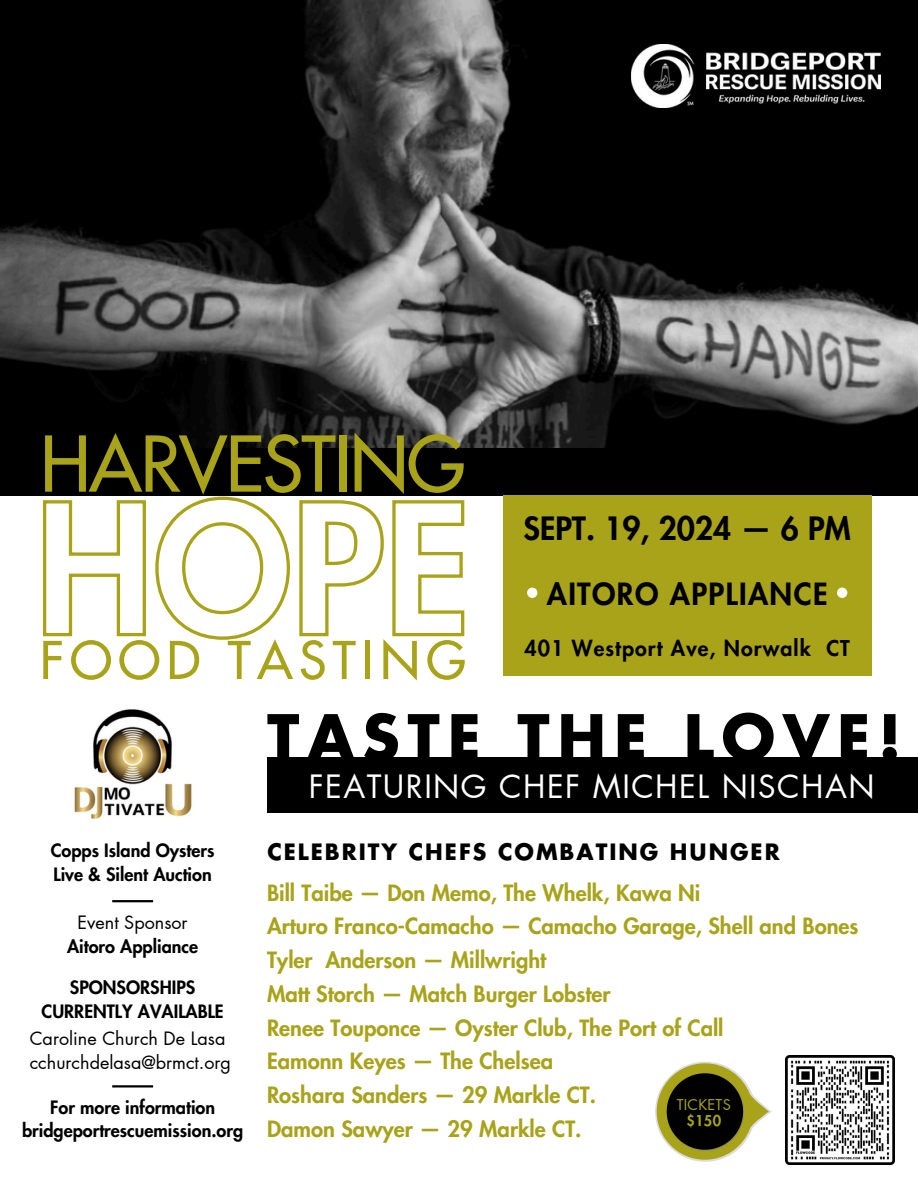
<style>
.page{position:relative;width:918px;height:1188px;background:#fff}
.page>*{position:absolute;margin:0;border:0;box-sizing:border-box;transform-origin:0 0}
.t1{font:500 74.7px "Futura LT Pro";letter-spacing:-.02em;color:#a8a319}
.t2{font:700 60.75px "Futura LT Pro";letter-spacing:.13em;color:#000}
.t3{font:500 50.55px "Futura LT Pro";letter-spacing:.125em;color:#a8a319}
.t4{font:31.35px "Futura LT Pro";letter-spacing:.045em;color:#fff}
.t5{font:800 31.35px "Futura LT Pro";color:#000}
.t6{font:800 29.85px "Futura LT Pro";letter-spacing:.045em;color:#000}
.t7{font:700 22.05px "Futura LT Pro";letter-spacing:.09em;color:#000}
.t8{font:800 21.9px "Futura LT Pro";color:#a8a319}
.t9{font:800 21.3px "Futura LT Pro";letter-spacing:.05em;color:#000}
.t10{font:800 18px "Futura LT Pro";color:#000}
.t11{font:18px/23.7px "Futura LT Pro";color:#000}
.t12{font:14.55px/16px "Futura LT Pro";letter-spacing:.02em;color:#a8a319;text-align:center}
.s1{font-weight:800}
</style>
<div class="page">
<div style="left:0;top:13px;width:918px;height:483px;background:#000"></div>
<img style="left:0;top:0;width:918px;height:448px">
<div style="left:267px;top:757px;width:651px;height:55px;background:#000"></div>
<div style="left:503px;top:496px;width:368px;height:180px;background:#a8a319"></div>
<div style="left:837px;top:588px;width:10px;height:10px;background:#fff;border-radius:50%"></div>
<div style="left:527px;top:588px;width:10px;height:10px;background:#fff;border-radius:50%"></div>
<svg style="left:655px;top:1062px;width:117px;height:100px"></svg>
<img style="left:74px;top:709px;width:118px;height:111px">
<hr style="left:112px;top:1085px;width:41px;height:3px;background:#000">
<img style="left:631px;top:45px;width:250px;height:63px">
<img style="left:785px;top:1055px;width:109px;height:109px">
<svg style="left:43px;top:496px;width:422px;height:144px"></svg>
<hr style="left:112px;top:900px;width:41px;height:2px;background:#000">
<p class="t1" style="left:40px;top:430px;width:426px">HARVESTING</p>
<p class="t3" style="left:40px;top:637px;width:428px">FOOD TASTING</p>
<p class="t5" style="left:524px;top:514px;width:329px">SEPT. 19, 2024 — 6 PM</p>
<p class="t6" style="left:547px;top:580px;width:282px">AITORO APPLIANCE</p>
<p class="t9" style="left:525px;top:638px;width:327px">401 Westport Ave, Norwalk CT</p>
<p class="t2" style="left:267px;top:710px;width:636px">TASTE THE LOVE!</p>
<p class="t10" style="left:51px;top:842px;width:165px">Copps Island Oysters</p>
<p class="t10" style="left:54px;top:866px;width:160px">Live &amp; Silent Auction</p>
<p class="t11" style="left:78px;top:912px;width:112px">Event Sponsor</p>
<p class="t10" style="left:67px;top:938px;width:133px">Aitoro Appliance</p>
<p class="t10" style="left:70px;top:979px;width:127px">SPONSORSHIPS</p>
<p class="t10" style="left:42px;top:1003px;width:184px">CURRENTLY AVAILABLE</p>
<p class="t11" style="left:30px;top:1027px;width:203px">Caroline Church De Lasa cchurchdelasa@brmct.org</p>
<p class="t10" style="left:50px;top:1099px;width:167px">For more information</p>
<p class="t10" style="left:22px;top:1123px;width:223px">bridgeportrescuemission.org</p>
<p class="t4" style="left:309px;top:772px;width:567px">FEATURING CHEF MICHEL NISCHAN</p>
<p class="t7" style="left:267px;top:842px;width:514px">CELEBRITY CHEFS COMBATING HUNGER</p>
<h2 class="t8" style="left:267px;top:883px;width:435px">Bill Taibe — Don Memo, The Whelk, Kawa Ni</h2>
<h1 class="t8" style="left:267px;top:916px;width:593px">Arturo Franco-Camacho — Camacho Garage, Shell and Bones</h1>
<h5 class="t8" style="left:267px;top:950px;width:281px">Tyler Anderson — Millwright</h5>
<h5 class="t8" style="left:267px;top:984px;width:345px">Matt Storch — Match Burger Lobster</h5>
<p class="t8" style="left:267px;top:1018px;width:458px">Renee Touponce — Oyster Club, The Port of Call</p>
<h4 class="t8" style="left:267px;top:1051px;width:288px">Eamonn Keyes — The Chelsea</h4>
<p class="t8" style="left:267px;top:1085px;width:331px">Roshara Sanders — 29 Markle CT.</p>
<h3 class="t8" style="left:267px;top:1119px;width:316px">Damon Sawyer — 29 Markle CT.</h3>
<p class="t12" style="left:677px;top:1097px;width:56px">TICKETS <span class="s1">$150</span></p>
</div>
